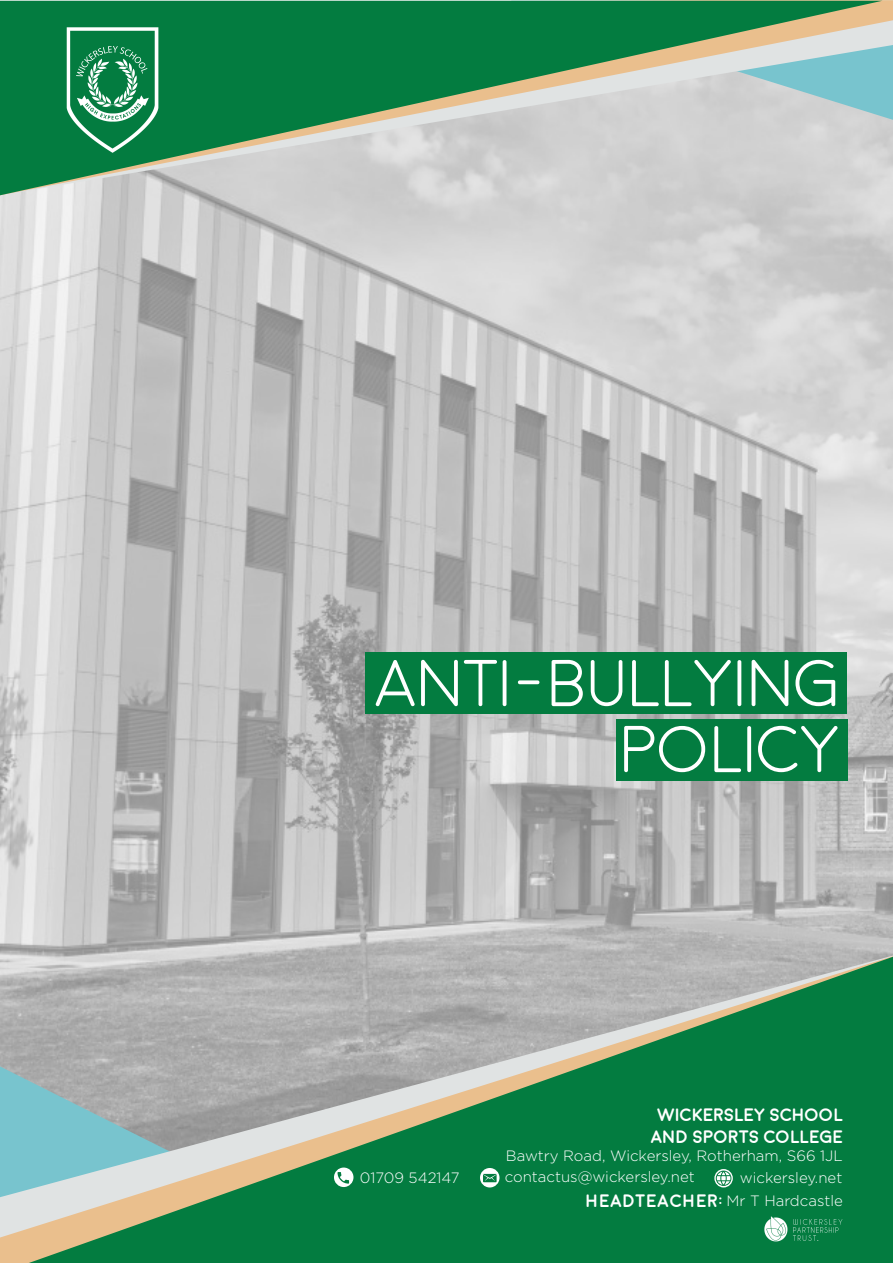
<style>
.page{position:relative;width:893px;height:1263px;background:#fff}
.page>*{position:absolute;margin:0;border:0;box-sizing:border-box;transform-origin:0 0}
.t1{font:300 66px/66px "Moon";color:#fff;text-align:right}
.t2{font:700 18px/21.6px "Moon";color:#fff;text-align:center}
.t3{font:300 15px/23.4px "Gotham";color:#fff;text-align:right}
.s1{font-family:"Moon";font-weight:700;font-size:18px}
</style>
<div class="page">
<img style="left:0;top:195px;width:893px;height:757px">
<svg style="left:604px;top:0;width:289px;height:1px"></svg>
<svg style="left:0;top:1px;width:882px;height:194px;background:#71a98b"></svg>
<img style="left:63px;top:23px;width:99px;height:135px">
<svg style="left:0;top:952px;width:893px;height:311px;background:#aebfbe"></svg>
<svg style="left:29px;top:957px;width:864px;height:306px;background:#5e9a7a"></svg>
<svg style="left:334px;top:1167px;width:19px;height:20px"></svg>
<svg style="left:337px;top:1172px;width:12px;height:11px"></svg>
<svg style="left:480px;top:1168px;width:19px;height:19px"></svg>
<svg style="left:483px;top:1174px;width:14px;height:8px"></svg>
<svg style="left:714px;top:1169px;width:19px;height:18px"></svg>
<svg style="left:716px;top:1170px;width:15px;height:16px"></svg>
<img style="left:764px;top:1216px;width:79px;height:27px">
<div style="left:365px;top:652px;width:482px;height:62px;background:#037c40"></div>
<div style="left:616px;top:719px;width:231px;height:61px;background:#037c40"></div>
<h1 class="t1" style="left:375px;top:652px;width:467px">ANTI-BULLYING<br>POLICY</h1>
<p class="t2" style="left:651px;top:1104px;width:194px">WICKERSLEY SCHOOL<br>AND SPORTS COLLEGE</p>
<p class="t3" style="left:506px;top:1143px;width:338px">Bawtry Road, Wickersley, Rotherham, S66 1JL</p>
<p class="t3" style="left:360px;top:1165px;width:101px">01709 542147</p>
<p class="t3" style="left:505px;top:1164px;width:192px">contactus@wickersley.net</p>
<p class="t3" style="left:585px;top:1165px;width:259px">wickersley.net<br><span class="s1">HEADTEACHER:</span> Mr T Hardcastle</p>
</div>
